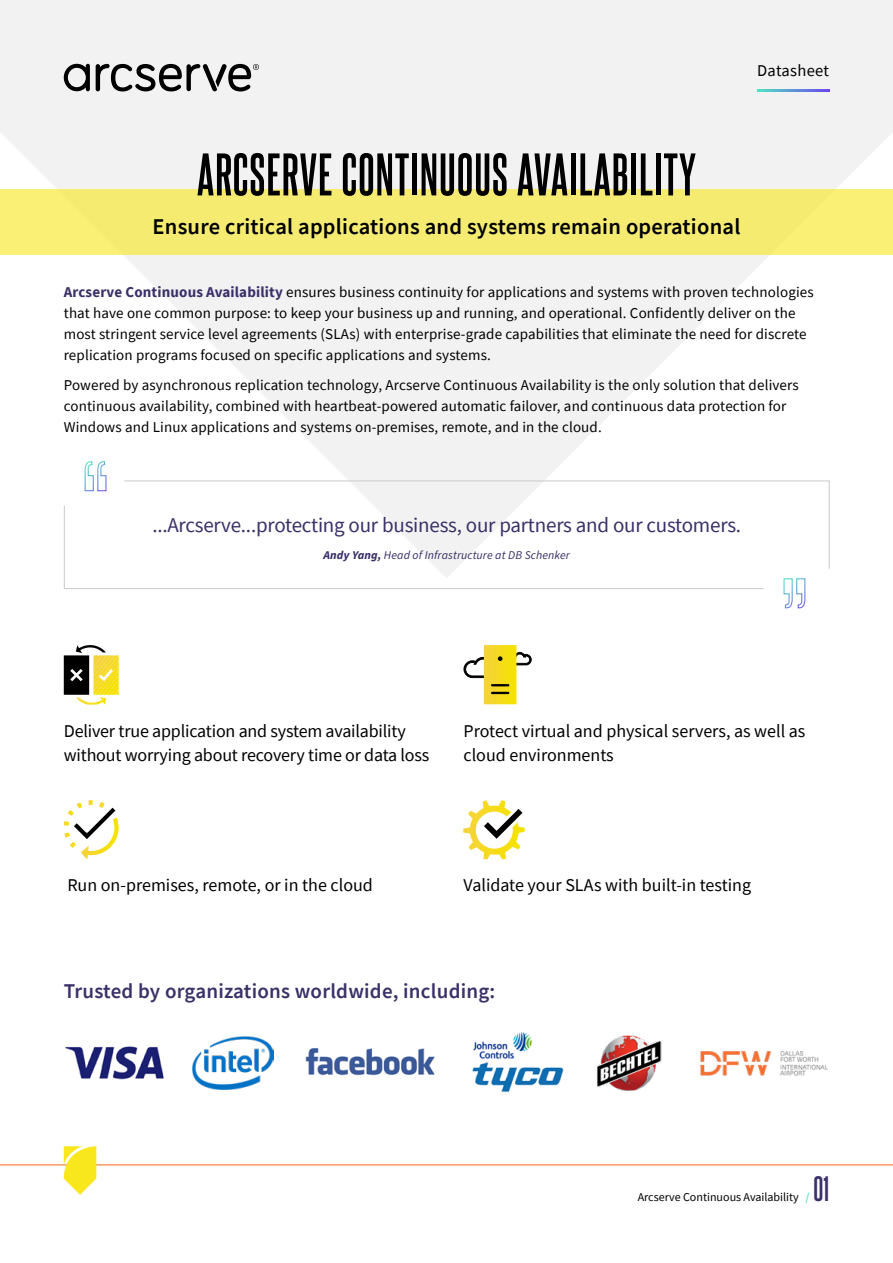
<style>
.page{position:relative;width:893px;height:1263px;background:#fff}
.page>*{position:absolute;margin:0;border:0;box-sizing:border-box;transform-origin:0 0}
.t1{font:700 51px "Steelfish Rg";letter-spacing:.02em;color:#000}
.t2{font:700 30px "Steelfish Rg";color:#3b3068}
.t3{font:600 22.5px "Source Sans Pro";letter-spacing:.01em;color:#000}
.t4{font:21px "Source Sans Pro";letter-spacing:-.01em;color:#3b3068}
.t5{font:600 21px "Source Sans Pro";letter-spacing:.01em;color:#3b3068}
.t6{font:18px/24px "Source Sans Pro";letter-spacing:-.01em;color:#000}
.t7{font:16.5px "Source Sans Pro";letter-spacing:.02em;color:#000}
.t8{font:15px/21px "Source Sans Pro";letter-spacing:.01em;color:#000}
.t9{font:12px "Source Sans Pro";color:#000}
.t10{font:italic 11.85px "Source Sans Pro";letter-spacing:.01em;color:#3b3068}
.s1{font-weight:700;color:#3b3068}
.s2{font-weight:700}
.s3{font-weight:600;color:#50e3c2}
</style>
<div class="page">
<svg style="left:0;top:0;width:893px;height:480px;fill:#f2f2f2"></svg>
<hr style="left:0;top:1164px;width:893px;height:1px;background:#f59a5d">
<svg style="left:64px;top:64px;width:26px;height:27px"></svg>
<svg style="left:96px;top:64px;width:163px;height:27px"></svg>
<svg style="left:64px;top:1146px;width:32px;height:49px"></svg>
<svg style="left:757px;top:90px;width:72px;height:1px"></svg>
<div style="left:0;top:189px;width:893px;height:66px;background:#f5eb71"></div>
<svg style="left:64px;top:645px;width:55px;height:60px"></svg>
<svg style="left:64px;top:800px;width:55px;height:59px"></svg>
<svg style="left:463px;top:645px;width:69px;height:59px"></svg>
<hr style="left:463px;top:800px;width:3px;height:59px;background:#f5d238">
<hr style="left:466px;top:800px;width:3px;height:59px;background:#f5d438">
<hr style="left:469px;top:800px;width:3px;height:59px;background:#f5d435">
<hr style="left:472px;top:800px;width:3px;height:59px;background:#f5d532">
<hr style="left:475px;top:800px;width:3px;height:59px;background:#f5d732">
<hr style="left:478px;top:800px;width:3px;height:59px;background:#f5d72e">
<hr style="left:481px;top:800px;width:3px;height:59px;background:#f6d72b">
<hr style="left:484px;top:800px;width:3px;height:59px;background:#f6d822">
<hr style="left:487px;top:800px;width:3px;height:59px;background:#f6db21">
<hr style="left:490px;top:800px;width:3px;height:59px;background:#f6db21">
<hr style="left:493px;top:800px;width:3px;height:59px;background:#f6da1d">
<hr style="left:496px;top:800px;width:3px;height:59px;background:#f7dc12">
<hr style="left:499px;top:800px;width:3px;height:59px;background:#f7de10">
<hr style="left:502px;top:800px;width:3px;height:59px;background:#f5dd13">
<hr style="left:505px;top:800px;width:3px;height:59px;background:#f5df12">
<hr style="left:508px;top:800px;width:2px;height:59px;background:#f5e00a">
<hr style="left:510px;top:800px;width:3px;height:59px;background:#f5e003">
<hr style="left:513px;top:800px;width:3px;height:59px;background:#f5e003">
<hr style="left:516px;top:800px;width:3px;height:59px;background:#f6e201">
<hr style="left:519px;top:800px;width:3px;height:59px;background:#f6e201">
<hr style="left:522px;top:800px;width:3px;height:59px;background:#f6e201">
<svg style="left:484px;top:809px;width:38px;height:30px"></svg>
<svg style="left:124px;top:480px;width:706px;height:89px"></svg>
<svg style="left:63px;top:505px;width:702px;height:84px"></svg>
<svg style="left:783px;top:578px;width:23px;height:31px"></svg>
<svg style="left:84px;top:461px;width:23px;height:31px"></svg>
<img style="left:597px;top:1035px;width:65px;height:55px">
<img style="left:700px;top:1051px;width:128px;height:25px">
<img style="left:305px;top:1048px;width:130px;height:28px">
<img style="left:193px;top:1036px;width:80px;height:53px">
<img style="left:65px;top:1046px;width:99px;height:34px">
<img style="left:472px;top:1033px;width:92px;height:59px">
<p class="t7" style="left:757px;top:60px;width:74px">Datasheet</p>
<h1 class="t1" style="left:197px;top:143px;width:501px">ARCSERVE CONTINUOUS AVAILABILITY</h1>
<h3 class="t3" style="left:153px;top:212px;width:589px">Ensure critical applications and systems remain operational</h3>
<p class="t8" style="left:64px;top:282px;width:751px"><span class="s1">Arcserve Continuous Availability</span> ensures business continuity for applications and systems with proven technologies that have one common purpose: to keep your business up and running, and operational. Confidently deliver on the most stringent service level agreements (SLAs) with enterprise-grade capabilities that eliminate the need for discrete replication programs focused on specific applications and systems.</p>
<p class="t8" style="left:64px;top:374px;width:736px">Powered by asynchronous replication technology, Arcserve Continuous Availability is the only solution that delivers continuous availability, combined with heartbeat-powered automatic failover, and continuous data protection for<br>Windows and Linux applications and systems on-premises, remote, and in the cloud.</p>
<h3 class="t4" style="left:152px;top:511px;width:590px">...Arcserve...protecting our business, our partners and our customers.</h3>
<p class="t10" style="left:323px;top:547px;width:248px"><span class="s2">Andy Yang,</span> Head of Infrastructure at DB Schenker</p>
<p class="t6" style="left:64px;top:718px;width:367px">Deliver true application and system availability without worrying about recovery time or data loss</p>
<p class="t6" style="left:463px;top:718px;width:343px">Protect virtual and physical servers, as well as cloud environments</p>
<p class="t6" style="left:67px;top:872px;width:307px">Run on-premises, remote, or in the cloud</p>
<p class="t6" style="left:463px;top:872px;width:289px">Validate your SLAs with built-in testing</p>
<h3 class="t5" style="left:64px;top:977px;width:433px">Trusted by organizations worldwide, including:</h3>
<h2 class="t2" style="left:814px;top:1170px;width:17px">01</h2>
<p class="t9" style="left:638px;top:1189px;width:173px">Arcserve Continuous Availability <span class="s3">/</span></p>
</div>
